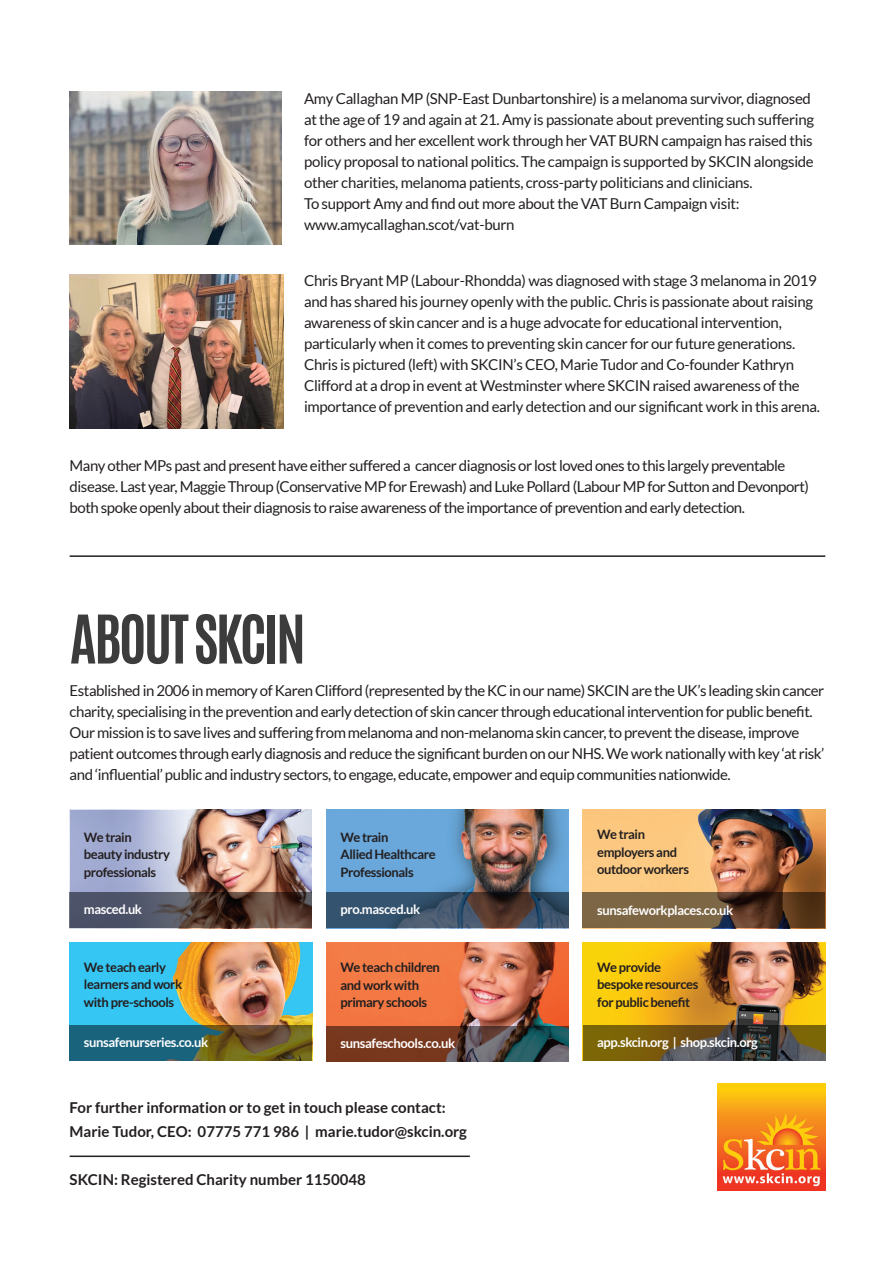
<style>
.page{position:relative;width:893px;height:1263px;background:#fff}
.page>*{position:absolute;margin:0;border:0;box-sizing:border-box;transform-origin:0 0}
.t1{font:700 57px "Antonio";letter-spacing:-.05em;color:#3d3c3d}
.t2{font:15px/21px "Lato";letter-spacing:-.03em;color:#231f20}
.t3{font:700 15px "Lato";color:#231f20}
.t4{font:700 13.05px/17.5px "Lato";letter-spacing:-.03em;color:#231f20}
.t5{font:700 13.05px "Lato";letter-spacing:-.03em;color:#fff}
.t6{font:700 12.9px/17.5px "Lato";letter-spacing:-.03em;color:#231f20}
.t7{font:700 12.9px "Lato";letter-spacing:-.03em;color:#fff}
</style>
<div class="page">
<img style="left:70px;top:274px;width:213px;height:154px">
<img style="left:70px;top:91px;width:212px;height:153px">
<img style="left:718px;top:1083px;width:107px;height:108px">
<img style="left:583px;top:810px;width:242px;height:82px">
<svg style="left:583px;top:892px;width:242px;height:36px;background:#674e33"></svg>
<img style="left:70px;top:943px;width:242px;height:82px">
<svg style="left:70px;top:1025px;width:242px;height:36px;background:#3e5e53"></svg>
<img style="left:326px;top:810px;width:242px;height:82px">
<svg style="left:326px;top:892px;width:242px;height:36px;background:#3c4b5c"></svg>
<img style="left:326px;top:943px;width:242px;height:83px">
<svg style="left:326px;top:1026px;width:242px;height:35px;background:#5f4236"></svg>
<img style="left:583px;top:943px;width:242px;height:82px">
<svg style="left:583px;top:1025px;width:242px;height:36px;background:#605227"></svg>
<img style="left:197px;top:810px;width:115px;height:82px">
<svg style="left:70px;top:810px;width:127px;height:82px;background:#aaadc9"></svg>
<svg style="left:70px;top:892px;width:242px;height:36px;background:#50464a"></svg>
<hr style="left:70px;top:1155px;width:400px;height:2px;background:#231f20">
<hr style="left:70px;top:555px;width:755px;height:2px;background:#231f20">
<p class="t2" style="left:304px;top:87px;width:511px">Amy Callaghan MP (SNP-East Dunbartonshire) is a melanoma survivor, diagnosed at the age of 19 and again at 21. Amy is passionate about preventing such suffering for others and her excellent work through her VAT BURN campaign has raised this policy proposal to national politics. The campaign is supported by SKCIN alongside other charities, melanoma patients, cross-party politicians and clinicians.</p>
<p class="t2" style="left:304px;top:192px;width:437px">To support Amy and find out more about the VAT Burn Campaign visit:</p>
<p class="t2" style="left:304px;top:213px;width:212px">www.amycallaghan.scot/vat-burn</p>
<p class="t2" style="left:304px;top:270px;width:514px">Chris Bryant MP (Labour-Rhondda) was diagnosed with stage 3 melanoma in 2019 and has shared his journey openly with the public. Chris is passionate about raising awareness of skin cancer and is a huge advocate for educational intervention, particularly when it comes to preventing skin cancer for our future generations.</p>
<p class="t2" style="left:304px;top:354px;width:517px">Chris is pictured (left) with SKCIN’s CEO, Marie Tudor and Co-founder Kathryn<br>Clifford at a drop in event at Westminster where SKCIN raised awareness of the importance of prevention and early detection and our significant work in this arena.</p>
<p class="t2" style="left:70px;top:455px;width:741px">Many other MPs past and present have either suffered a cancer diagnosis or lost loved ones to this largely preventable disease. Last year, Maggie Throup (Conservative MP for Erewash) and Luke Pollard (Labour MP for Sutton and Devonport) both spoke openly about their diagnosis to raise awareness of the importance of prevention and early detection.</p>
<h1 class="t1" style="left:70px;top:596px;width:238px">ABOUT SKCIN</h1>
<p class="t2" style="left:70px;top:680px;width:756px">Established in 2006 in memory of Karen Clifford (represented by the KC in our name) SKCIN are the UK’s leading skin cancer charity, specialising in the prevention and early detection of skin cancer through educational intervention for public benefit.<br>Our mission is to save lives and suffering from melanoma and non-melanoma skin cancer, to prevent the disease, improve patient outcomes through early diagnosis and reduce the significant burden on our NHS. We work nationally with key ‘at risk’ and ‘influential’ public and industry sectors, to engage, educate, empower and equip communities nationwide.</p>
<p class="t6" style="left:84px;top:828px;width:49px">We train</p>
<p class="t6" style="left:84px;top:846px;width:88px">beauty industry professionals</p>
<p class="t7" style="left:84px;top:902px;width:60px">masced.uk</p>
<p class="t4" style="left:84px;top:958px;width:100px">We teach early learners and work with pre-schools</p>
<p class="t5" style="left:84px;top:1035px;width:126px">sunsafenurseries.co.uk</p>
<p class="t6" style="left:341px;top:828px;width:49px">We train</p>
<p class="t6" style="left:341px;top:846px;width:96px">Allied Healthcare</p>
<p class="t6" style="left:341px;top:863px;width:75px">Professionals</p>
<p class="t7" style="left:341px;top:902px;width:81px">pro.masced.uk</p>
<p class="t4" style="left:340px;top:958px;width:101px">We teach children and work with primary schools</p>
<p class="t5" style="left:340px;top:1036px;width:116px">sunsafeschools.co.uk</p>
<p class="t3" style="left:70px;top:1099px;width:378px">For further information or to get in touch please contact:</p>
<p class="t3" style="left:70px;top:1123px;width:399px">Marie Tudor, CEO: 07775 771 986 | marie.tudor@skcin.org</p>
<p class="t3" style="left:70px;top:1171px;width:298px">SKCIN: Registered Charity number 1150048</p>
<p class="t6" style="left:597px;top:825px;width:49px">We train</p>
<p class="t6" style="left:597px;top:843px;width:93px">employers and outdoor workers</p>
<p class="t7" style="left:597px;top:902px;width:138px">sunsafeworkplaces.co.uk</p>
<p class="t4" style="left:597px;top:958px;width:103px">We provide bespoke resources for public benefit</p>
<p class="t5" style="left:597px;top:1035px;width:162px">app.skcin.org | shop.skcin.org</p>
</div>
